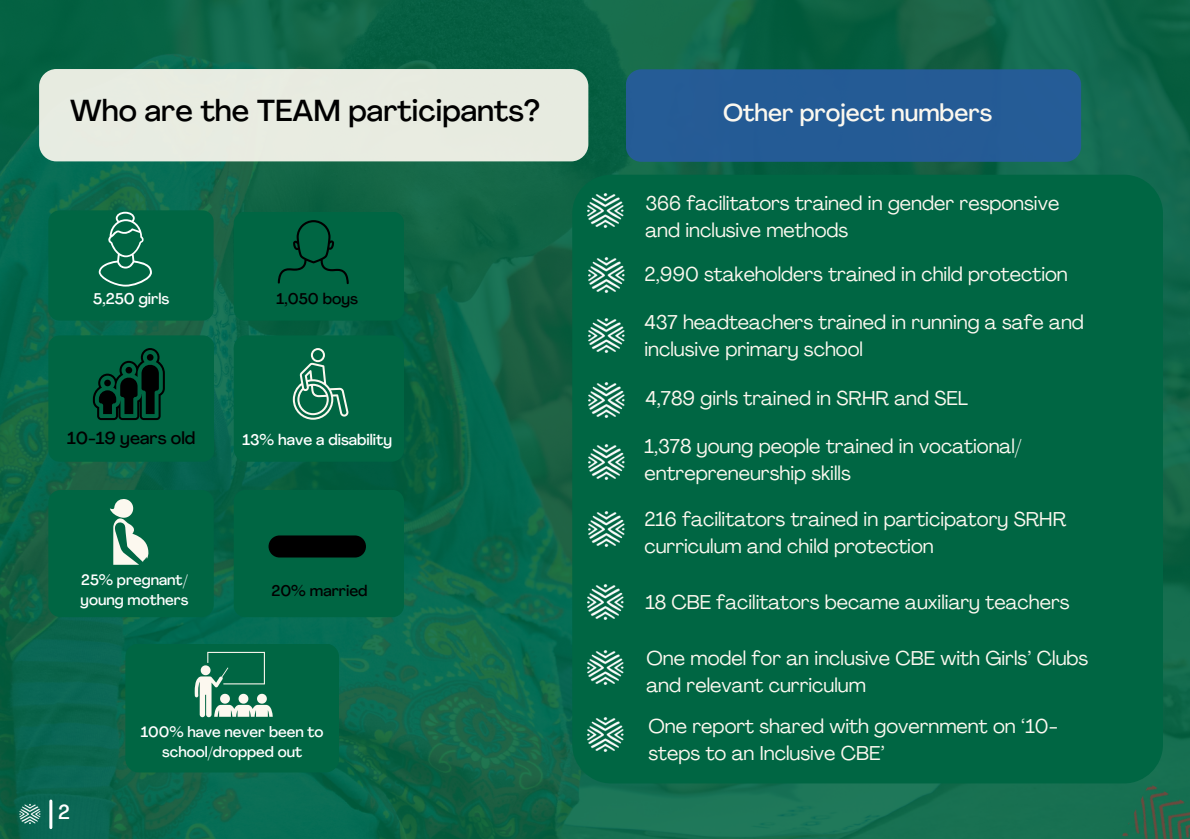
<style>
.page{position:relative;width:1190px;height:839px;background:#fff}
.page>*{position:absolute;margin:0;border:0;box-sizing:border-box;transform-origin:0 0}
.t1{font:500 30px "Agrandir";color:#000}
.t2{font:500 24px "Agrandir";color:#fcf8ef}
.t3{font:500 20px "Agrandir";color:#fff}
.t4{font:19.8px/27px "Agrandir";color:#fcf8ef}
.t5{font:500 17.2px "Agrandir";color:#000}
.t6{font:500 15.2px "Agrandir";color:#fff}
.t7{font:500 15.2px "Agrandir";color:#000}
.t8{font:500 14.8px/19.8px "Agrandir";color:#fff}
</style>
<div class="page">
<img style="left:0;top:0;width:1190px;height:838px">
<div style="left:39px;top:69px;width:549px;height:92px;background:#e8ece1;border-radius:17px"></div>
<div style="left:48px;top:210px;width:166px;height:110px;background:#006643;border-radius:11px"></div>
<svg style="left:99px;top:212px;width:53px;height:74px"></svg>
<div style="left:234px;top:212px;width:170px;height:108px;background:#006643;border-radius:11px"></div>
<svg style="left:278px;top:220px;width:70px;height:64px"></svg>
<div style="left:572px;top:175px;width:591px;height:608px;background:#006643;border-radius:39px"></div>
<div style="left:626px;top:69px;width:455px;height:93px;background:#255b95;border-radius:15px"></div>
<img style="left:17px;top:801px;width:26px;height:25px">
<hr style="left:49px;top:801px;width:3px;height:26px;background:#fff">
<img style="left:588px;top:193px;width:36px;height:35px">
<img style="left:588px;top:257px;width:37px;height:35px">
<img style="left:588px;top:318px;width:37px;height:35px">
<img style="left:588px;top:445px;width:37px;height:34px">
<img style="left:588px;top:511px;width:37px;height:35px">
<img style="left:588px;top:584px;width:36px;height:35px">
<img style="left:588px;top:650px;width:36px;height:34px">
<img style="left:588px;top:717px;width:36px;height:34px">
<div style="left:48px;top:335px;width:166px;height:126px;background:#006643;border-radius:11px"></div>
<svg style="left:93px;top:348px;width:72px;height:72px"></svg>
<div style="left:234px;top:335px;width:170px;height:126px;background:#006643;border-radius:12px"></div>
<svg style="left:293px;top:348px;width:55px;height:71px"></svg>
<div style="left:48px;top:490px;width:166px;height:127px;background:#006643;border-radius:12px"></div>
<svg style="left:110px;top:499px;width:38px;height:65px"></svg>
<div style="left:234px;top:490px;width:170px;height:127px;background:#006643;border-radius:12px"></div>
<div style="left:269px;top:535px;width:97px;height:22px;background:#000;border-radius:11px"></div>
<div style="left:125px;top:643px;width:214px;height:129px;background:#006643;border-radius:13px"></div>
<svg style="left:195px;top:651px;width:78px;height:66px"></svg>
<img style="left:1122px;top:783px;width:68px;height:55px">
<img style="left:588px;top:382px;width:37px;height:35px">
<p class="t1" style="left:70px;top:99px;width:471px">Who are the TEAM participants?</p>
<p class="t2" style="left:723px;top:103px;width:271px">Other project numbers</p>
<h1 class="t6" style="left:93px;top:293px;width:78px">5,250 girls</h1>
<h2 class="t7" style="left:277px;top:293px;width:83px">1,050 boys</h2>
<p class="t5" style="left:67px;top:431px;width:130px">10-19 years old</p>
<p class="t6" style="left:243px;top:433px;width:151px">13% have a disability</p>
<p class="t8" style="left:81px;top:571px;width:109px">25% pregnant/ young mothers</p>
<p class="t7" style="left:271px;top:584px;width:98px">20% married</p>
<p class="t4" style="left:645px;top:191px;width:415px">366 facilitators trained in gender responsive and inclusive methods</p>
<h4 class="t4" style="left:644px;top:262px;width:425px">2,990 stakeholders trained in child protection</h4>
<p class="t4" style="left:644px;top:310px;width:441px">437 headteachers trained in running a safe and inclusive primary school</p>
<p class="t4" style="left:645px;top:386px;width:324px">4,789 girls trained in SRHR and SEL</p>
<p class="t4" style="left:644px;top:434px;width:379px">1,378 young people trained in vocational/ entrepreneurship skills</p>
<p class="t4" style="left:644px;top:507px;width:423px">216 facilitators trained in participatory SRHR curriculum and child protection</p>
<p class="t4" style="left:645px;top:590px;width:426px">18 CBE facilitators became auxiliary teachers</p>
<p class="t4" style="left:646px;top:646px;width:443px">One model for an inclusive CBE with Girls’ Clubs and relevant curriculum</p>
<p class="t3" style="left:58px;top:804px;width:13px">2</p>
<p class="t8" style="left:141px;top:723px;width:184px;text-align:center">100% have never been to school/dropped out</p>
<p class="t4" style="left:649px;top:714px;width:411px">One report shared with government on ‘10- steps to an Inclusive CBE’</p>
</div>
